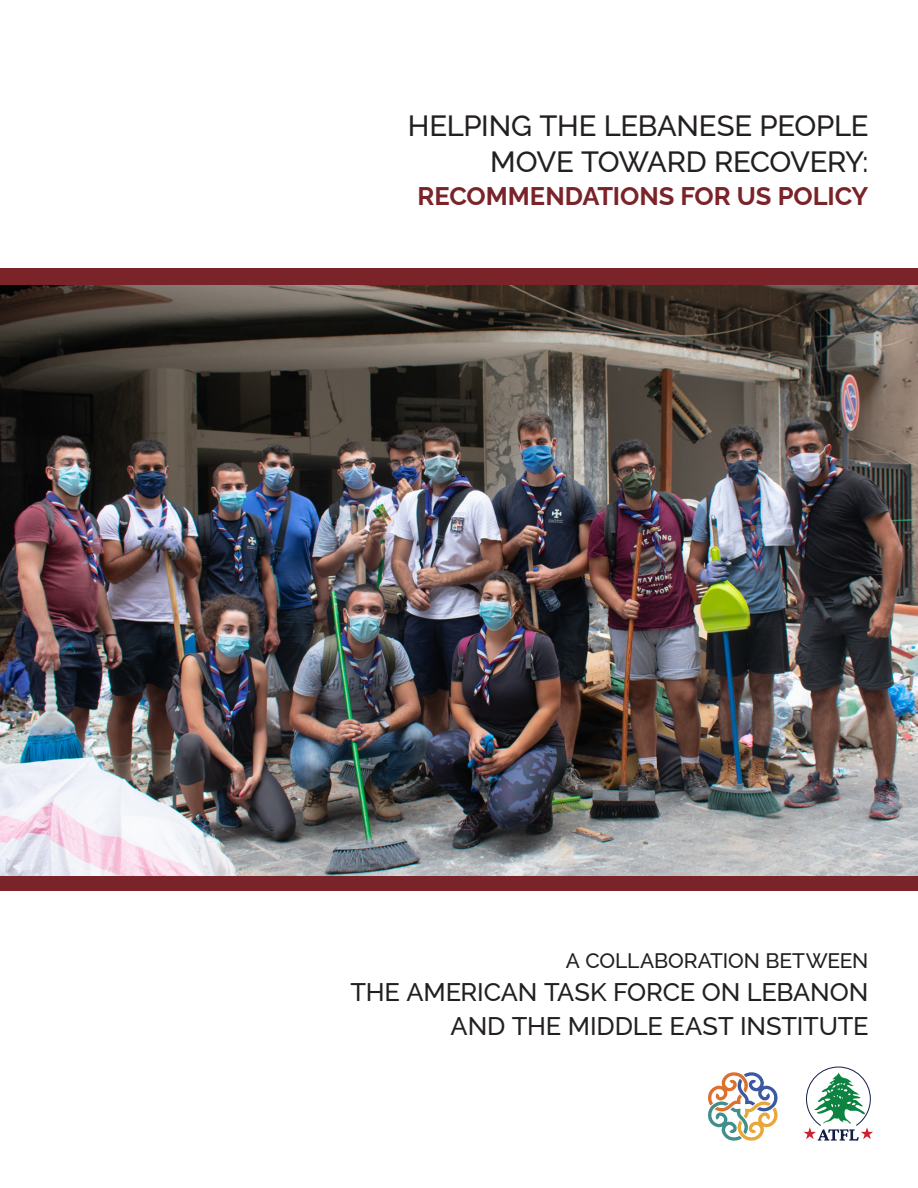
<style>
.page{position:relative;width:918px;height:1188px;background:#fff}
.page>*{position:absolute;margin:0;border:0;box-sizing:border-box;transform-origin:0 0}
.t1{font:500 29.25px/36.6px "Raleway";letter-spacing:-.01em;color:#231f20;text-align:right}
.t2{font:500 25.5px "Raleway";letter-spacing:-.005em;color:#231f20}
.t3{font:700 25.5px "Raleway";color:#7a2329}
.t4{font:500 21px "Raleway";letter-spacing:-.005em;color:#231f20}
</style>
<div class="page">
<div style="left:0;top:269px;width:918px;height:622px;background:#7a2329"></div>
<img style="left:0;top:286px;width:918px;height:589px">
<svg style="left:804px;top:1066px;width:69px;height:75px"></svg>
<svg style="left:708px;top:1072px;width:70px;height:69px"></svg>
<p class="t1" style="left:408px;top:104px;width:462px">HELPING THE LEBANESE PEOPLE<br>MOVE TOWARD RECOVERY:</p>
<p class="t3" style="left:417px;top:176px;width:453px">RECOMMENDATIONS FOR US POLICY</p>
<p class="t4" style="left:566px;top:944px;width:304px">A COLLABORATION BETWEEN</p>
<p class="t2" style="left:351px;top:971px;width:519px">THE AMERICAN TASK FORCE ON LEBANON</p>
<p class="t2" style="left:451px;top:1006px;width:419px">AND THE MIDDLE EAST INSTITUTE</p>
</div>
